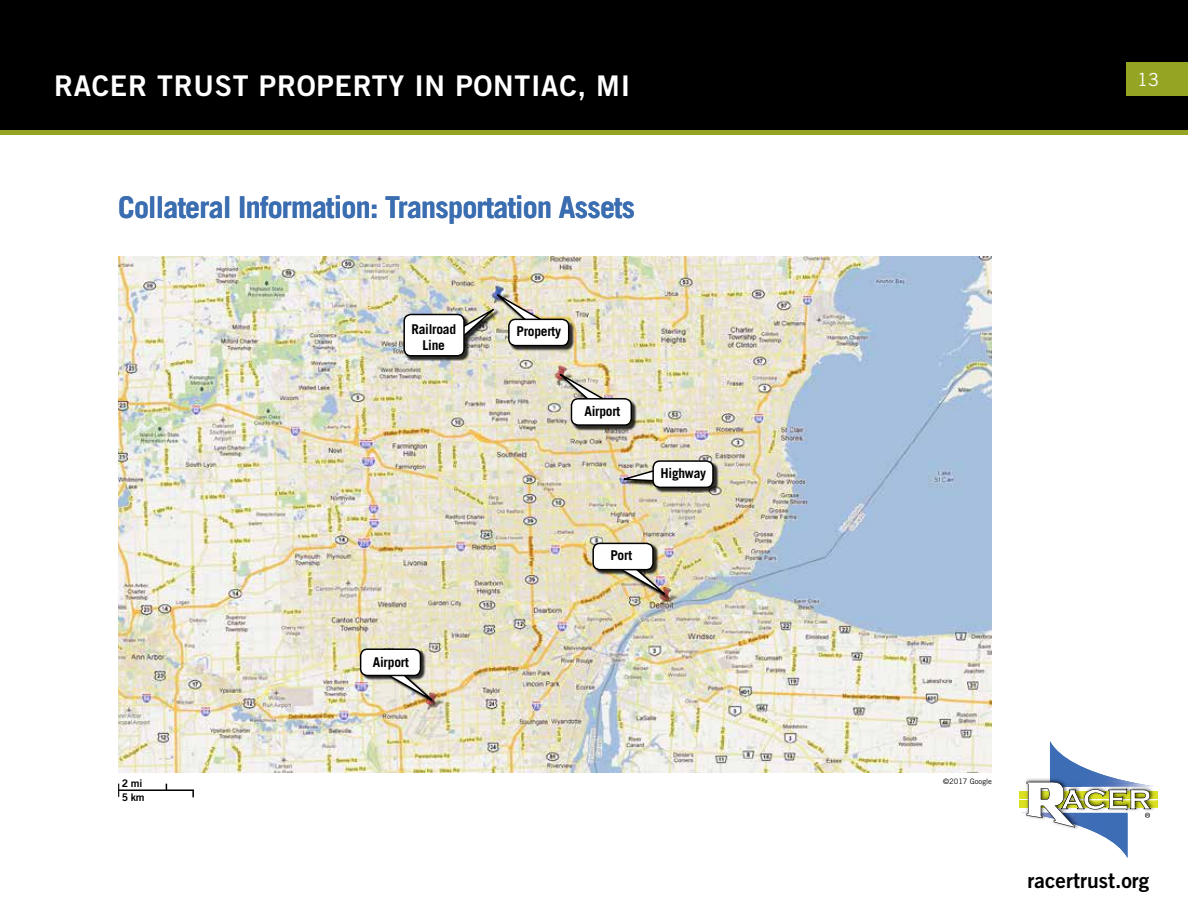
<style>
.page{position:relative;width:1188px;height:918px;background:#fff}
.page>*{position:absolute;margin:0;border:0;box-sizing:border-box;transform-origin:0 0}
.t1{font:700 30px "Trade Gothic LT Std";letter-spacing:-.025em;color:#3b6db1}
.t2{font:28.5px "Trade Gothic LT Std Bd 2";letter-spacing:.025em;color:#fff}
.t3{font:21px "Trade Gothic LT Std Bd 2";color:#000}
.t4{font:18px "Trade Gothic LT Std";color:#fff}
.t5{font:700 13.5px/16.2px "Trade Gothic LT Std";letter-spacing:-.02em;color:#000;text-align:center}
.t6{font:10.5px/14.9px "Trade Gothic LT Std Bd 2";color:#000}
.t7{font:7.5px "Trade Gothic LT Std";color:#000}
</style>
<div class="page">
<div style="left:1px;top:1px;width:1186px;height:131px;background:#000"></div>
<div style="left:0;top:0;width:1188px;height:133px;border:2px solid #000"></div>
<div style="left:1126px;top:62px;width:62px;height:34px;background:#96a424"></div>
<div style="left:0;top:130px;width:1188px;height:5px;background:#96a424"></div>
<div style="left:1019px;top:791px;width:139px;height:7px;background:#dbe120"></div>
<div style="left:1019px;top:801px;width:139px;height:7px;background:#dbe120"></div>
<svg style="left:1021px;top:741px;width:137px;height:117px"></svg>
<img style="left:118px;top:256px;width:874px;height:516px">
<div style="left:361px;top:649px;width:76px;height:56px;background:#000;opacity:.8"></div>
<img style="left:378px;top:670px;width:65px;height:38px">
<div style="left:361px;top:649px;width:59px;height:27px;background:#fff;border-radius:7px"></div>
<div style="left:360px;top:648px;width:61px;height:28px;border:2px solid #000;border-radius:7px"></div>
<div style="left:561px;top:375px;width:76px;height:56px;background:#000;opacity:.8"></div>
<img style="left:549px;top:366px;width:65px;height:38px">
<div style="left:571px;top:399px;width:60px;height:26px;background:#fff;border-radius:7px"></div>
<div style="left:571px;top:398px;width:61px;height:28px;border:2px solid #000;border-radius:7px"></div>
<hr style="left:118px;top:789px;width:76px;height:2px;background:#000">
<svg style="left:192px;top:791px;width:2px;height:6px"></svg>
<div style="left:405px;top:310px;width:94px;height:51px;background:#000;opacity:.8"></div>
<div style="left:404px;top:314px;width:60px;height:42px;background:#fff;border-radius:7px"></div>
<div style="left:403px;top:314px;width:62px;height:43px;border:2px solid #000;border-radius:7px"></div>
<div style="left:498px;top:296px;width:76px;height:55px;background:#000;opacity:.8"></div>
<img style="left:440px;top:287px;width:111px;height:52px">
<div style="left:509px;top:319px;width:60px;height:27px;background:#fff;border-radius:7px"></div>
<div style="left:508px;top:319px;width:61px;height:27px;border:2px solid #000;border-radius:7px"></div>
<div style="left:625px;top:461px;width:93px;height:32px;background:#000;opacity:.8"></div>
<svg style="left:615px;top:463px;width:38px;height:20px"></svg>
<div style="left:653px;top:461px;width:60px;height:26px;background:#fff;border-radius:7px"></div>
<div style="left:652px;top:460px;width:62px;height:28px;border:2px solid #000;border-radius:7px"></div>
<div style="left:593px;top:544px;width:77px;height:55px;background:#000;opacity:.8"></div>
<img style="left:611px;top:565px;width:65px;height:37px">
<div style="left:593px;top:543px;width:60px;height:27px;background:#fff;border-radius:7px"></div>
<div style="left:592px;top:543px;width:62px;height:27px;border:2px solid #000;border-radius:7px"></div>
<h2 class="t2" style="left:54px;top:68px;width:578px">RACER TRUST PROPERTY IN PONTIAC, MI</h2>
<h1 class="t1" style="left:118px;top:189px;width:519px">Collateral Information: Transportation Assets</h1>
<p class="t5" style="left:411px;top:321px;width:46px">Railroad<br>Line</p>
<p class="t5" style="left:517px;top:323px;width:46px">Property</p>
<p class="t5" style="left:584px;top:403px;width:37px">Airport</p>
<p class="t5" style="left:610px;top:547px;width:23px">Port</p>
<p class="t5" style="left:661px;top:465px;width:47px">Highway</p>
<p class="t5" style="left:373px;top:654px;width:37px">Airport</p>
<h3 class="t4" style="left:1137px;top:68px;width:23px">13</h3>
<p class="t6" style="left:122px;top:775px;width:24px">2 mi<br>5 km</p>
<p class="t7" style="left:943px;top:777px;width:50px">©2017 Google</p>
<h3 class="t3" style="left:1028px;top:867px;width:123px">racertrust.org</h3>
</div>
